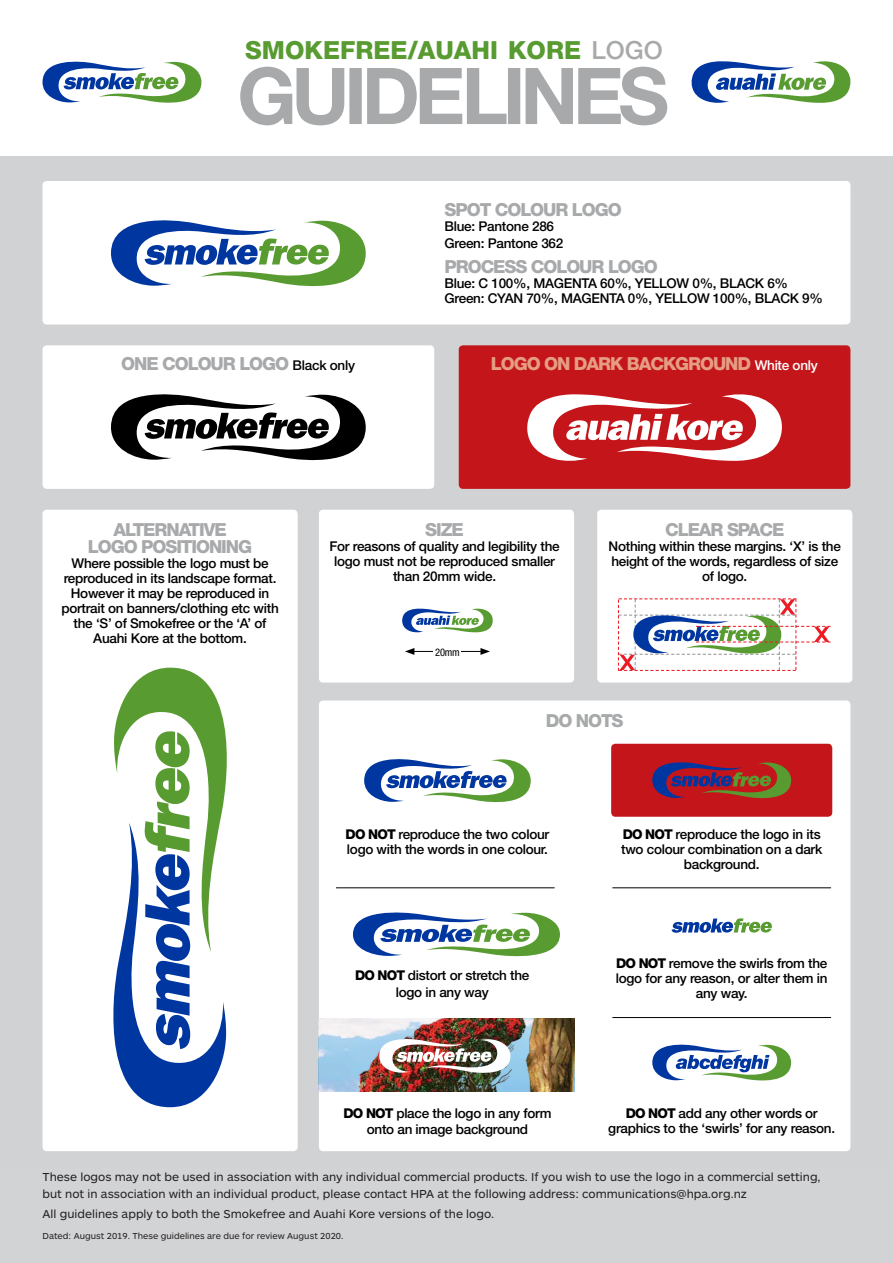
<style>
.page{position:relative;width:893px;height:1263px;background:#fff}
.page>*{position:absolute;margin:0;border:0;box-sizing:border-box;transform-origin:0 0}
.t1{font:800 25.05px "Helvetica Neue";color:#589b31}
.t2{font:800 18px/16.5px "Helvetica Neue";letter-spacing:-.06em;color:#a7a9ab;text-align:center}
.t3{font:800 18px "Helvetica Neue";letter-spacing:-.06em;color:#e59d84}
.t4{font:500 15px "Helvetica Neue";letter-spacing:-.02em;color:#000}
.t5{font:500 13.5px/15px "Helvetica Neue";letter-spacing:-.02em;color:#000;text-align:center}
.t6{font:12px/16.5px "ARS Maquette Pro";color:#231f20}
.t7{font:condensed 10.5px "Helvetica Neue";color:#000}
.t8{font:9px "ARS Maquette Pro";color:#231f20}
.s1{font-weight:500;color:#a7a9ab}
.s2{font-weight:500;font-size:13.5px;color:#000}
.s3{font-weight:500;font-size:13.5px;color:#fff}
.s4{font-weight:800}
</style>
<div class="page">
<div style="left:0;top:1126px;width:893px;height:137px;background:#d1d3d4"></div>
<div style="left:0;top:156px;width:893px;height:1010px;background:#d1d2d4"></div>
<div style="left:319px;top:700px;width:531px;height:451px;background:#fff;border-radius:4px"></div>
<svg style="left:43px;top:61px;width:158px;height:42px"></svg>
<div style="left:319px;top:510px;width:255px;height:173px;background:#fff;border-radius:4px"></div>
<svg style="left:691px;top:61px;width:160px;height:42px"></svg>
<div style="left:43px;top:181px;width:807px;height:143px;background:#fff;border-radius:4px"></div>
<div style="left:43px;top:345px;width:391px;height:144px;background:#fff;border-radius:4px"></div>
<div style="left:459px;top:345px;width:391px;height:144px;background:#c4151b;border-radius:4px"></div>
<hr style="left:613px;top:887px;width:218px;height:1px;background:#000">
<hr style="left:613px;top:1017px;width:218px;height:1px;background:#000">
<div style="left:43px;top:510px;width:255px;height:641px;background:#fff;border-radius:4px"></div>
<svg style="left:113px;top:668px;width:114px;height:439px"></svg>
<hr style="left:412px;top:651px;width:71px;height:1px;background:#000">
<svg style="left:405px;top:648px;width:9px;height:7px"></svg>
<svg style="left:480px;top:648px;width:10px;height:7px"></svg>
<div style="left:433px;top:643px;width:28px;height:17px;background:#fff"></div>
<div style="left:611px;top:744px;width:221px;height:73px;background:#c4151b;border-radius:4px"></div>
<svg style="left:652px;top:762px;width:139px;height:37px"></svg>
<svg style="left:364px;top:759px;width:167px;height:44px"></svg>
<svg style="left:652px;top:1044px;width:139px;height:37px"></svg>
<svg style="left:672px;top:918px;width:100px;height:15px"></svg>
<svg style="left:111px;top:220px;width:255px;height:67px"></svg>
<svg style="left:111px;top:394px;width:255px;height:67px"></svg>
<svg style="left:240px;top:67px;width:427px;height:58px"></svg>
<img style="left:319px;top:1019px;width:255px;height:73px">
<img style="left:370px;top:1019px;width:38px;height:1px">
<img style="left:379px;top:1036px;width:131px;height:40px">
<svg style="left:353px;top:912px;width:207px;height:45px"></svg>
<div style="left:597px;top:510px;width:255px;height:173px;background:#fff;border-radius:4px"></div>
<svg style="left:618px;top:598px;width:212px;height:73px"></svg>
<hr style="left:336px;top:887px;width:218px;height:1px;background:#000">
<svg style="left:527px;top:394px;width:255px;height:67px"></svg>
<svg style="left:402px;top:608px;width:91px;height:25px"></svg>
<h1 class="t1" style="left:245px;top:35px;width:419px">SMOKEFREE/AUAHI KORE <span class="s1">LOGO</span></h1>
<h2 class="t2" style="left:445px;top:202px;width:179px">SPOT COLOUR LOGO</h2>
<p class="t5" style="left:445px;top:218px;width:120px;line-height:16.5px;text-align:left">Blue: Pantone 286<br>Green: Pantone 362</p>
<h2 class="t2" style="left:445px;top:258px;width:215px">PROCESS COLOUR LOGO</h2>
<p class="t5" style="left:445px;top:275px;width:380px;text-align:left">Blue: C 100%, MAGENTA 60%, YELLOW 0%, BLACK 6%<br>Green: CYAN 70%, MAGENTA 0%, YELLOW 100%, BLACK 9%</p>
<h2 class="t2" style="left:121px;top:355px;width:235px">ONE COLOUR LOGO <span class="s2">Black only</span></h2>
<h2 class="t3" style="left:491px;top:353px;width:328px">LOGO ON DARK BACKGROUND <span class="s3">White only</span></h2>
<h2 class="t2" style="left:88px;top:522px;width:166px">ALTERNATIVE<br>LOGO POSITIONING</h2>
<p class="t5" style="left:61px;top:555px;width:219px">Where possible the logo must be reproduced in its landscape format.<br>However it may be reproduced in portrait on banners/clothing etc with the ‘S’ of Smokefree or the ‘A’ of<br>Auahi Kore at the bottom.</p>
<h2 class="t2" style="left:425px;top:522px;width:40px">SIZE</h2>
<p class="t5" style="left:329px;top:539px;width:232px">For reasons of quality and legibility the logo must not be reproduced smaller than 20mm wide.</p>
<p class="t7" style="left:435px;top:646px;width:26px">20mm</p>
<h2 class="t2" style="left:665px;top:522px;width:121px">CLEAR SPACE</h2>
<p class="t5" style="left:609px;top:539px;width:234px">Nothing within these margins. ‘X’ is the height of the words, regardless of size of logo.</p>
<h2 class="t2" style="left:546px;top:712px;width:79px">DO NOTS</h2>
<p class="t5" style="left:346px;top:826px;width:205px;text-align:left"><span class="s4">DO NOT</span> reproduce the two colour logo with the words in one colour.</p>
<p class="t5" style="left:355px;top:967px;width:176px;line-height:16.5px"><span class="s4">DO NOT</span> distort or stretch the logo in any way</p>
<p class="t5" style="left:343px;top:1104px;width:209px;line-height:16.5px"><span class="s4">DO NOT</span> place the logo in any form onto an image background</p>
<p class="t5" style="left:621px;top:826px;width:203px"><span class="s4">DO NOT</span> reproduce the logo in its two colour combination on a dark background.</p>
<p class="t5" style="left:616px;top:956px;width:213px"><span class="s4">DO NOT</span> remove the swirls from the logo for any reason, or alter them in any way.</p>
<p class="t5" style="left:608px;top:1105px;width:228px"><span class="s4">DO NOT</span> add any other words or graphics to the ‘swirls’ for any reason.</p>
<p class="t6" style="left:43px;top:1168px;width:780px">These logos may not be used in association with any individual commercial products. If you wish to use the logo in a commercial setting, but not in association with an individual product, please contact HPA at the following address: communications@hpa.org.nz</p>
<p class="t6" style="left:43px;top:1205px;width:453px">All guidelines apply to both the Smokefree and Auahi Kore versions of the logo.</p>
<p class="t8" style="left:43px;top:1230px;width:302px">Dated: August 2019. These guidelines are due for review August 2020.</p>
<p class="t4" style="left:184px;top:1172px;width:526px">All guidelines apply to both the Smokefree and Auahi Kore versions of the logo.</p>
</div>
